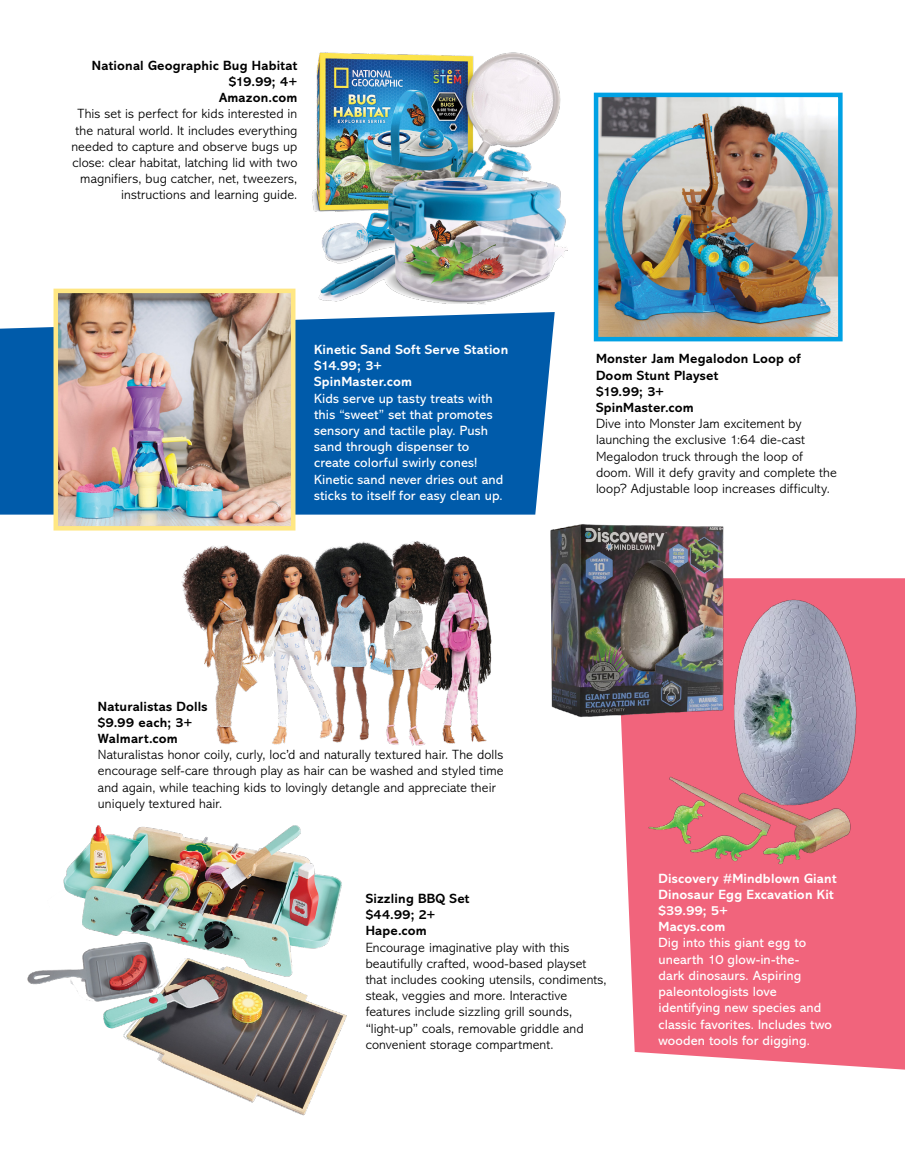
<style>
.page{position:relative;width:905px;height:1175px;background:#fff}
.page>*{position:absolute;margin:0;border:0;box-sizing:border-box;transform-origin:0 0}
.t1{font:300 13.5px/16.2px "Abadi MT Std";letter-spacing:.005em;color:#000}
.t2{font:13.5px/16.2px "Abadi MT Std";letter-spacing:.01em;color:#fff}
.t3{font:700 13.5px/16.2px "Abadi MT Std";letter-spacing:.01em;color:#000}
.t4{font:700 13.5px/16.2px "Abadi MT Std";letter-spacing:.01em;color:#fff}
</style>
<div class="page">
<div style="left:627px;top:578px;width:277px;height:491px;background:#f1647c"></div>
<div style="left:0;top:312px;width:554px;height:202px;background:#005baa"></div>
<img style="left:550px;top:524px;width:311px;height:344px">
<img style="left:58px;top:294px;width:232px;height:231px">
<div style="left:53px;top:289px;width:242px;height:241px;border:4px solid #ffe783"></div>
<img style="left:598px;top:98px;width:239px;height:238px">
<div style="left:593px;top:93px;width:249px;height:248px;border:4px solid #00a1e4"></div>
<img style="left:312px;top:52px;width:255px;height:253px">
<img style="left:27px;top:825px;width:320px;height:291px">
<img style="left:181px;top:541px;width:311px;height:205px">
<p class="t3" style="left:92px;top:57px;width:207px;text-align:right">National Geographic Bug Habitat $19.99; 4+<br>Amazon.com</p>
<p class="t1" style="left:71px;top:106px;width:227px;text-align:right">This set is perfect for kids interested in the natural world. It includes everything needed to capture and observe bugs up close: clear habitat, latching lid with two magnifiers, bug catcher, net, tweezers, instructions and learning guide.</p>
<p class="t4" style="left:314px;top:341px;width:195px">Kinetic Sand Soft Serve Station $14.99; 3+<br>SpinMaster.com</p>
<p class="t2" style="left:314px;top:390px;width:191px">Kids serve up tasty treats with this “sweet” set that promotes sensory and tactile play. Push sand through dispenser to create colorful swirly cones!<br>Kinetic sand never dries out and sticks to itself for easy clean up.</p>
<p class="t3" style="left:98px;top:698px;width:111px">Naturalistas Dolls $9.99 each; 3+<br>Walmart.com</p>
<p class="t1" style="left:98px;top:747px;width:407px">Naturalistas honor coily, curly, loc’d and naturally textured hair. The dolls encourage self-care through play as hair can be washed and styled time and again, while teaching kids to lovingly detangle and appreciate their uniquely textured hair.</p>
<p class="t3" style="left:596px;top:351px;width:206px">Monster Jam Megalodon Loop of<br>Doom Stunt Playset<br>$19.99; 3+<br>SpinMaster.com</p>
<p class="t1" style="left:596px;top:416px;width:242px">Dive into Monster Jam excitement by launching the exclusive 1:64 die-cast Megalodon truck through the loop of doom. Will it defy gravity and complete the loop? Adjustable loop increases difficulty.</p>
<p class="t3" style="left:365px;top:890px;width:105px">Sizzling BBQ Set $44.99; 2+<br>Hape.com</p>
<p class="t1" style="left:365px;top:939px;width:242px">Encourage imaginative play with this beautifully crafted, wood-based playset that includes cooking utensils, condiments, steak, veggies and more. Interactive features include sizzling grill sounds, “light-up” coals, removable griddle and convenient storage compartment.</p>
<p class="t4" style="left:658px;top:870px;width:180px">Discovery #Mindblown Giant<br>Dinosaur Egg Excavation Kit $39.99; 5+<br>Macys.com</p>
<p class="t2" style="left:658px;top:935px;width:175px">Dig into this giant egg to unearth 10 glow-in-the-<br>dark dinosaurs. Aspiring paleontologists love identifying new species and classic favorites. Includes two wooden tools for digging.</p>
</div>
